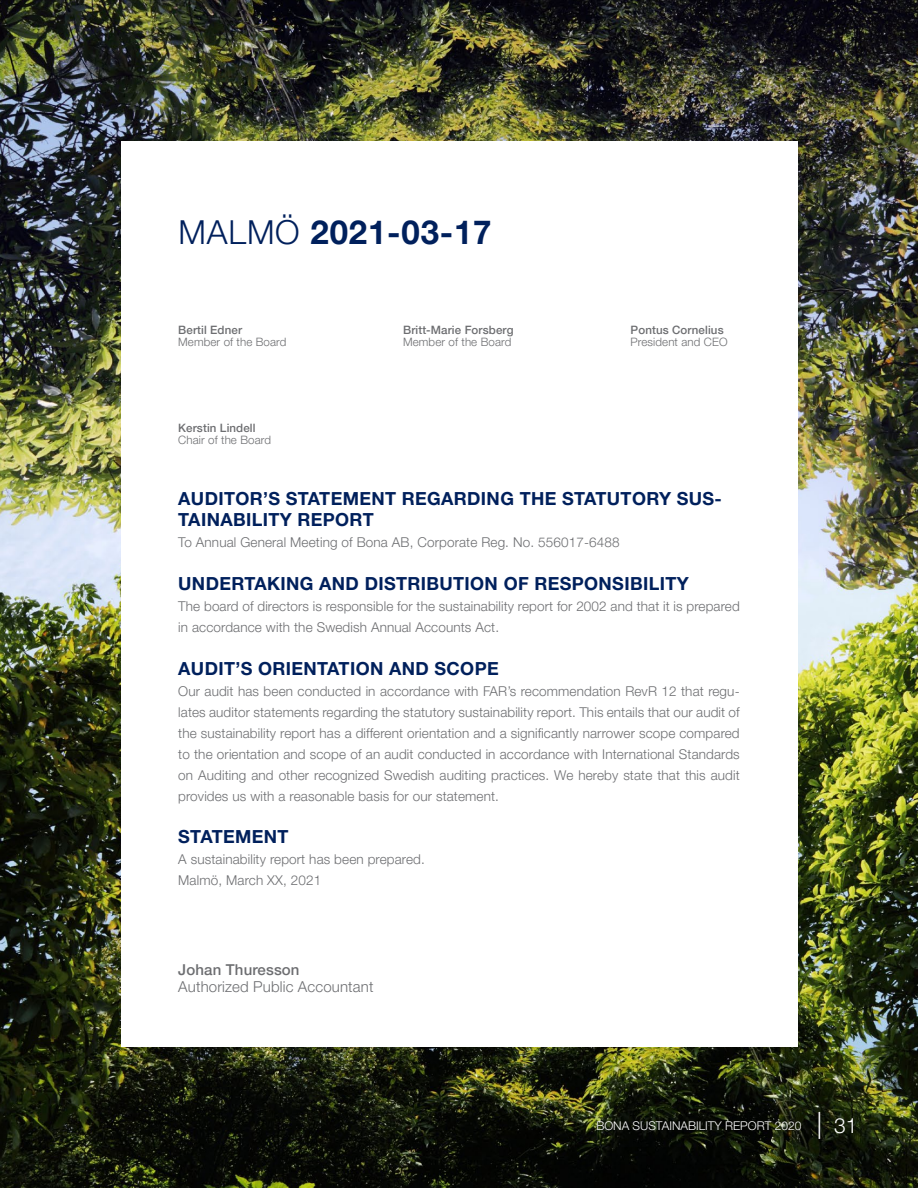
<style>
.page{position:relative;width:918px;height:1188px;background:#fff}
.page>*{position:absolute;margin:0;border:0;box-sizing:border-box;transform-origin:0 0}
.t1{font:700 33px "Helvetica Neue LT Pro";letter-spacing:.025em;color:#00205c}
.t2{font:300 21px "Helvetica Neue LT Pro";color:#fff}
.t3{font:700 18px/21.6px "Helvetica Neue LT Pro";letter-spacing:.02em;color:#00205c}
.t4{font:300 15px "Helvetica Neue LT Pro";letter-spacing:.01em;color:#6d6e71}
.t5{font:500 15px "Helvetica Neue LT Pro";letter-spacing:.01em;color:#6d6e71}
.t6{font:300 13.5px/21px "Helvetica Neue LT Pro";letter-spacing:.01em;color:#6d6e71}
.t7{font:300 12px "Helvetica Neue LT Pro";color:#fff}
.t8{font:300 11.55px "Helvetica Neue LT Pro";letter-spacing:.01em;color:#6d6e71}
.t9{font:500 11.55px "Helvetica Neue LT Pro";letter-spacing:.01em;color:#6d6e71}
.s1{font-weight:300}
.s2{font-size:27px}
</style>
<div class="page">
<img style="left:0;top:0;width:918px;height:1188px">
<div style="left:121px;top:141px;width:676px;height:906px;background:#fff"></div>
<h1 class="t1" style="left:179px;top:212px;width:315px"><span class="s1">MALMÖ</span> 2021-03-17</h1>
<p class="t9" style="left:178px;top:323px;width:65px">Bertil Edner</p>
<p class="t8" style="left:178px;top:335px;width:110px">Member of the Board</p>
<p class="t9" style="left:178px;top:421px;width:79px">Kerstin Lindell</p>
<p class="t8" style="left:178px;top:433px;width:94px">Chair of the Board</p>
<p class="t9" style="left:403px;top:323px;width:112px">Britt-Marie Forsberg</p>
<p class="t8" style="left:403px;top:335px;width:110px">Member of the Board</p>
<p class="t9" style="left:631px;top:323px;width:95px">Pontus Cornelius</p>
<p class="t8" style="left:631px;top:335px;width:99px">President and CEO</p>
<h3 class="t3" style="left:178px;top:487px;width:545px">AUDITOR’S STATEMENT REGARDING THE STATUTORY SUS-<br>TAINABILITY REPORT</h3>
<p class="t6" style="left:178px;top:532px;width:443px">To Annual General Meeting of Bona AB, Corporate Reg. No. 556017-6488</p>
<h3 class="t3" style="left:178px;top:572px;width:512px">UNDERTAKING AND DISTRIBUTION OF RESPONSIBILITY</h3>
<p class="t6" style="left:178px;top:595px;width:563px">The board of directors is responsible for the sustainability report for 2002 and that it is prepared in accordance with the Swedish Annual Accounts Act.</p>
<h3 class="t3" style="left:178px;top:657px;width:322px">AUDIT’S ORIENTATION AND SCOPE</h3>
<p class="t6" style="left:178px;top:680px;width:563px;text-align:justify">Our audit has been conducted in accordance with FAR’s recommendation RevR 12 that regu&shy;lates auditor statements regarding the statutory sustainability report. This entails that our audit of the sustainability report has a different orientation and a significantly narrower scope compared to the orientation and scope of an audit conducted in accordance with International Standards on Auditing and other recognized Swedish auditing practices. We hereby state that this audit provides us with a reasonable basis for our statement.</p>
<h3 class="t3" style="left:178px;top:826px;width:112px">STATEMENT</h3>
<p class="t6" style="left:178px;top:849px;width:248px">A sustainability report has been prepared.<br>Malmö, March XX, 2021</p>
<p class="t5" style="left:178px;top:961px;width:123px">Johan Thuresson</p>
<p class="t4" style="left:178px;top:977px;width:197px">Authorized Public Accountant</p>
<p class="t7" style="left:596px;top:1118px;width:207px">BONA SUSTAINABILITY REPORT 2020</p>
<h2 class="t2" style="left:816px;top:1112px;width:43px"><span class="s2">|</span> 31</h2>
</div>
